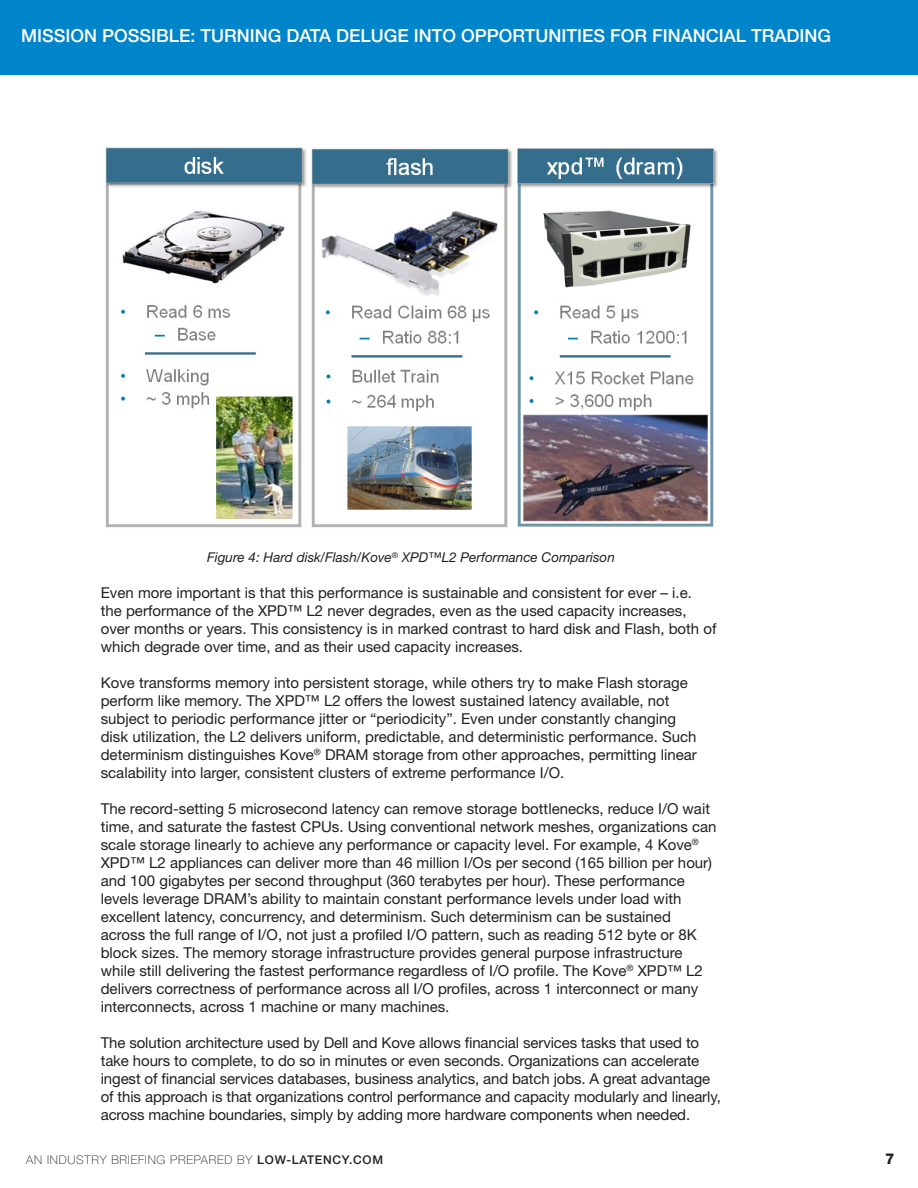
<style>
.page{position:relative;width:918px;height:1188px;background:#fff}
.page>*{position:absolute;margin:0;border:0;box-sizing:border-box;transform-origin:0 0}
.t1{font:500 18px "Helvetica Neue";color:#fff}
.General_Text{font:15px/18px "Helvetica Neue";color:#231f20}
.t2{font:800 15px "Helvetica Neue";color:#231f20}
.General_Text-2{font:italic 13.5px "Helvetica Neue";color:#231f20}
.t3{font:100 12px "Helvetica Neue";letter-spacing:.06em;color:#231f20}
.s1{font-weight:500}
</style>
<div class="page">
<div style="left:0;top:0;width:918px;height:75px;background:#0084ca"></div>
<img style="left:105px;top:147px;width:613px;height:381px">
<p class="t1" style="left:21px;top:25px;width:453px">MISSION POSSIBLE: TURNING DATA DELUGE INTO OPP</p>
<p class="t1" style="left:499px;top:25px;width:334px">ORTUNITIES FOR FINANCIAL TRADING</p>
<p class="General_Text-2" style="left:207px;top:550px;width:409px">Figure 4: Hard disk/Flash/Kove<sup>®</sup> XPD™L2 Performance Comparison</p>
<p class="General_Text" style="left:101px;top:584px;width:617px">Even more important is that this performance is sustainable and consistent for ever – i.e. the performance of the XPD™ L2 never degrades, even as the used capacity increases, over months or years. This consistency is in marked contrast to hard disk and Flash, both of which degrade over time, and as their used capacity increases.</p>
<p class="General_Text" style="left:101px;top:674px;width:598px">Kove transforms memory into persistent storage, while others try to make Flash storage perform like memory. The XPD™ L2 offers the lowest sustained latency available, not subject to periodic performance jitter or “periodicity”. Even under constantly changing disk utilization, the L2 delivers uniform, predictable, and deterministic performance. Such determinism distinguishes Kove<sup>®</sup> DRAM storage from other approaches, permitting linear scalability into larger, consistent clusters of extreme performance I/O.</p>
<p class="General_Text" style="left:101px;top:800px;width:617px">The record-setting 5 microsecond latency can remove storage bottlenecks, reduce I/O wait time, and saturate the fastest CPUs. Using conventional network meshes, organizations can scale storage linearly to achieve any performance or capacity level. For example, 4 Kove<sup>® </sup>XPD™ L2 appliances can deliver more than 46 million I/Os per second (165 billion per hour) and 100 gigabytes per second throughput (360 terabytes per hour). These performance levels leverage DRAM’s ability to maintain constant performance levels under load with excellent latency, concurrency, and determinism. Such determinism can be sustained across the full range of I/O, not just a profiled I/O pattern, such as reading 512 byte or 8K block sizes. The memory storage infrastructure provides general purpose infrastructure while still delivering the fastest performance regardless of I/O profile. The Kove<sup>®</sup> XPD™ L2 delivers correctness of performance across all I/O profiles, across 1 interconnect or many interconnects, across 1 machine or many machines.</p>
<p class="General_Text" style="left:101px;top:1034px;width:622px">The solution architecture used by Dell and Kove allows financial services tasks that used to take hours to complete, to do so in minutes or even seconds. Organizations can accelerate ingest of financial services databases, business analytics, and batch jobs. A great advantage of this approach is that organizations control performance and capacity modularly and linearly, across machine boundaries, simply by adding more hardware components when needed.</p>
<p class="t3" style="left:26px;top:1152px;width:356px">AN INDUSTRY BRIEFING PREPARED BY <span class="s1">LOW-LATENCY.COM</span></p>
<p class="t2" style="left:885px;top:1149px;width:11px">7</p>
</div>
